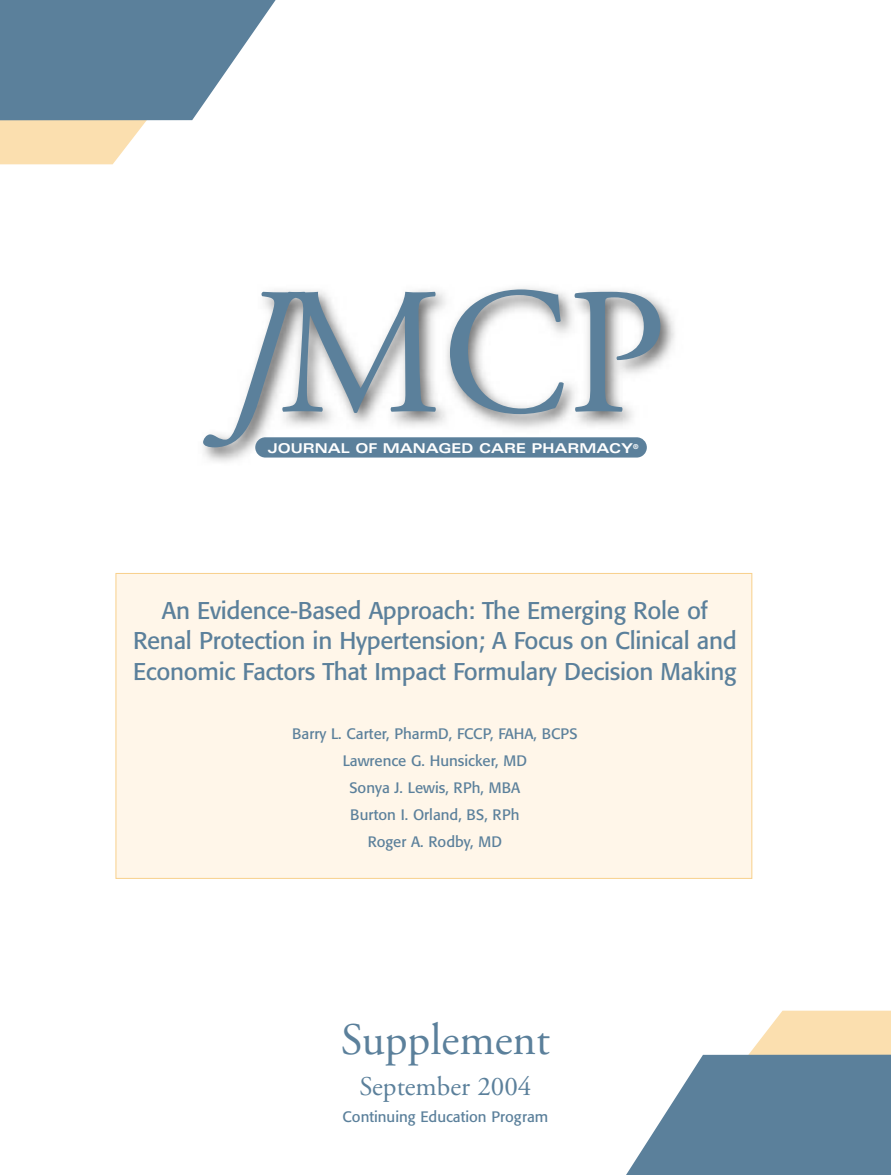
<style>
.page{position:relative;width:891px;height:1175px;background:#fff}
.page>*{position:absolute;margin:0;border:0;box-sizing:border-box;transform-origin:0 0}
.t1{font:180px "Adobe Garamond";color:#5b809b}
.t2{font:45px "Adobe Garamond";color:#5b809b}
.t3{font:27px "Adobe Garamond";color:#5b809b}
.t4{font:24px/30.2px "Formata";letter-spacing:-.01em;color:#5b809b;text-align:center}
.t5{font:15px/27px "Formata";color:#5b809b;text-align:center}
.t6{font:700 expanded 13.5px "Univers";color:#fff}
.t7{font:700 expanded 6.75px "Univers";color:#fff}
.s1{font-style:italic}
</style>
<div class="page">
<img style="left:115px;top:287px;width:638px;height:340px">
<div style="left:255px;top:437px;width:392px;height:20px;background:#5b809b;border-radius:10px"></div>
<div style="left:116px;top:574px;width:635px;height:304px;background:#fff6e9"></div>
<svg style="left:0;top:0;width:276px;height:164px"></svg>
<svg style="left:626px;top:1010px;width:265px;height:164px"></svg>
<h1 class="t1" style="left:217px;top:281px;width:451px"><span class="s1">J</span>MCP</h1>
<p class="t6" style="left:268px;top:443px;width:367px">JOURNAL OF MANAGED CARE PHARMACY</p>
<p class="t7" style="left:633px;top:443px;width:7px">®</p>
<p class="t4" style="left:133px;top:597px;width:605px">An Evidence-Based Approach: The Emerging Role of<br>Renal Protection in Hypertension; A Focus on Clinical and<br>Economic Factors That Impact Formulary Decision Making</p>
<p class="t5" style="left:292px;top:721px;width:287px">Barry L. Carter, PharmD, FCCP, FAHA, BCPS<br>Lawrence G. Hunsicker, MD<br>Sonya J. Lewis, RPh, MBA<br>Burton I. Orland, BS, RPh<br>Roger A. Rodby, MD</p>
<h2 class="t2" style="left:341px;top:1021px;width:211px">Supplement</h2>
<p class="t3" style="left:359px;top:1075px;width:174px">September 2004</p>
<p class="t5" style="left:343px;top:1104px;width:207px">Continuing Education Program</p>
</div>
